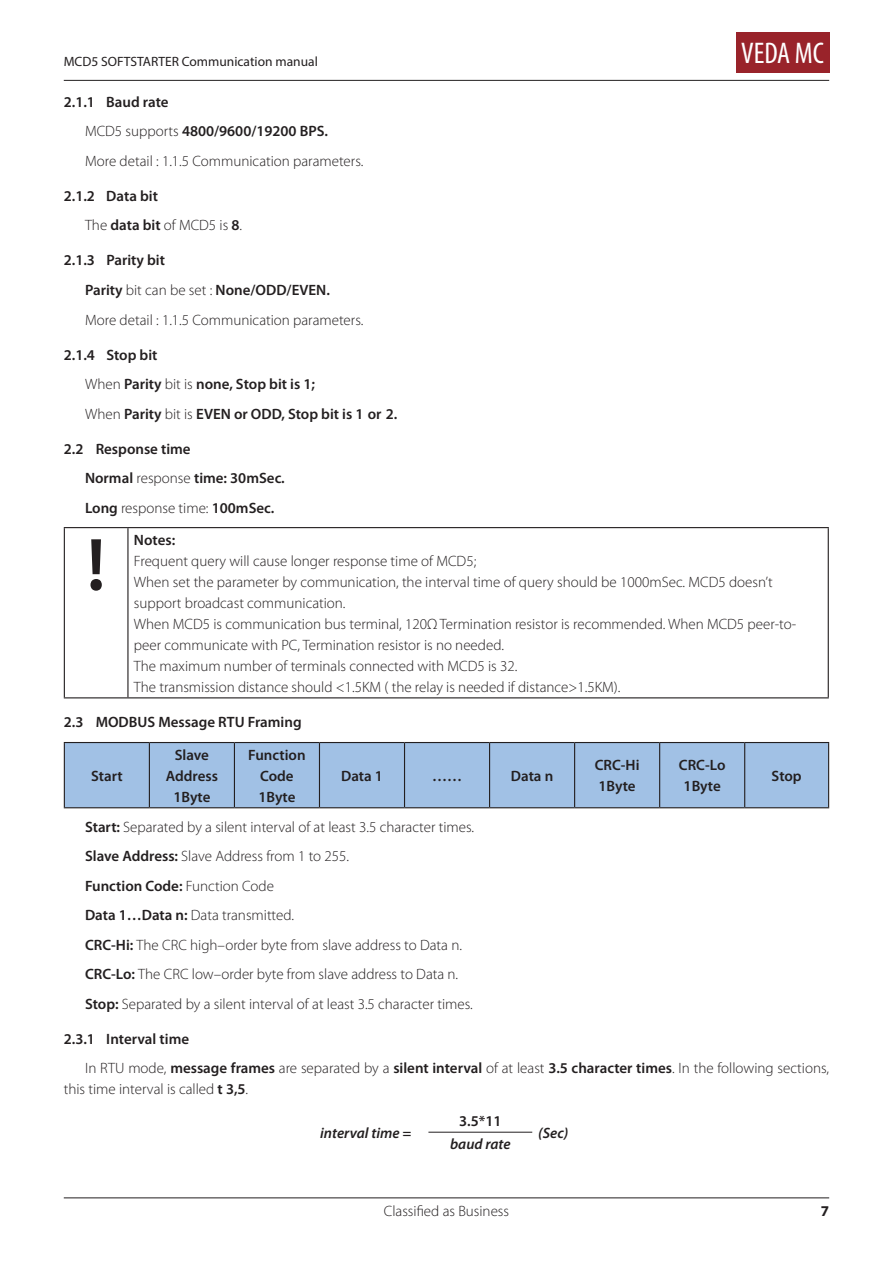
<style>
.page{position:relative;width:893px;height:1263px;background:#fff}
.page>*{position:absolute;margin:0;border:0;box-sizing:border-box;transform-origin:0 0}
.t1{font:600 75px "Myriad Pro";color:#231f20}
.t2{font:condensed 30px "Myriad Pro";color:#fff}
.t3{font:300 15px/29.5px "Myriad Pro";color:#231f20}
.t4{font:600 15px/29.5px "Myriad Pro";color:#231f20}
.t5{font:italic 600 15px "Myriad Pro";color:#231f20}
.t6{font:700 15px "Myriad Pro";color:#231f20}
.t7{font:13.5px "Myriad Pro";color:#231f20}
.s1{font-weight:600}
.s2{font-weight:300}
</style>
<div class="page">
<div style="left:736px;top:32px;width:93px;height:40px;background:#99232a"></div>
<hr style="left:64px;top:80px;width:765px;height:1px;background:#231f20">
<hr style="left:64px;top:1197px;width:765px;height:1px;background:#231f20">
<hr style="left:64px;top:527px;width:64px;height:1px;background:#231f20">
<hr style="left:64px;top:528px;width:1px;height:169px;background:#231f20">
<hr style="left:128px;top:527px;width:701px;height:1px;background:#231f20">
<hr style="left:127px;top:528px;width:2px;height:169px;background:#231f20">
<hr style="left:828px;top:528px;width:1px;height:169px;background:#231f20">
<hr style="left:64px;top:697px;width:64px;height:1px;background:#231f20">
<hr style="left:128px;top:697px;width:701px;height:1px;background:#231f20">
<div style="left:65px;top:743px;width:763px;height:64px;background:#a1c1e5"></div>
<hr style="left:64px;top:742px;width:85px;height:1px;background:#231f20">
<hr style="left:64px;top:743px;width:1px;height:64px;background:#231f20">
<hr style="left:149px;top:742px;width:85px;height:1px;background:#231f20">
<hr style="left:149px;top:743px;width:1px;height:64px;background:#231f20">
<hr style="left:234px;top:742px;width:85px;height:1px;background:#231f20">
<hr style="left:234px;top:743px;width:1px;height:64px;background:#231f20">
<hr style="left:319px;top:742px;width:85px;height:1px;background:#231f20">
<hr style="left:319px;top:743px;width:1px;height:64px;background:#231f20">
<hr style="left:404px;top:742px;width:86px;height:1px;background:#231f20">
<hr style="left:404px;top:743px;width:1px;height:64px;background:#231f20">
<hr style="left:490px;top:742px;width:85px;height:1px;background:#231f20">
<hr style="left:489px;top:743px;width:1px;height:64px;background:#231f20">
<hr style="left:575px;top:742px;width:85px;height:1px;background:#231f20">
<hr style="left:574px;top:743px;width:1px;height:64px;background:#231f20">
<hr style="left:660px;top:742px;width:85px;height:1px;background:#231f20">
<hr style="left:659px;top:743px;width:1px;height:64px;background:#231f20">
<hr style="left:745px;top:742px;width:84px;height:1px;background:#231f20">
<hr style="left:744px;top:743px;width:1px;height:64px;background:#231f20">
<hr style="left:828px;top:743px;width:1px;height:64px;background:#231f20">
<hr style="left:64px;top:807px;width:85px;height:1px;background:#231f20">
<hr style="left:149px;top:807px;width:85px;height:1px;background:#231f20">
<hr style="left:234px;top:807px;width:85px;height:1px;background:#231f20">
<hr style="left:319px;top:807px;width:85px;height:1px;background:#231f20">
<hr style="left:404px;top:807px;width:86px;height:1px;background:#231f20">
<hr style="left:490px;top:807px;width:85px;height:1px;background:#231f20">
<hr style="left:575px;top:807px;width:85px;height:1px;background:#231f20">
<hr style="left:660px;top:807px;width:85px;height:1px;background:#231f20">
<hr style="left:745px;top:807px;width:84px;height:1px;background:#231f20">
<hr style="left:428px;top:1132px;width:104px;height:1px;background:#231f20">
<p class="t7" style="left:64px;top:53px;width:256px">MCD5 SOFTSTARTER Communication manual</p>
<h2 class="t2" style="left:741px;top:35px;width:84px">VEDA MC</h2>
<p class="t3" style="left:85px;top:87px;width:280px;text-indent:-21px"><span class="s1">2.1.1 Baud rate<br></span>MCD5 supports <span class="s1">4800/9600/19200 BPS.<br></span>More detail : 1.1.5 Communication parameters.</p>
<p class="t4" style="left:85px;top:181px;width:159px;text-indent:-21px">2.1.2 Data bit<br><span class="s2">The</span> data bit <span class="s2">of MCD5 is</span> 8<span class="s2">.</span></p>
<p class="t3" style="left:85px;top:246px;width:280px;text-indent:-21px"><span class="s1">2.1.3 Parity bit<br>Parity</span> bit can be set : <span class="s1">None/ODD/EVEN.<br></span>More detail : 1.1.5 Communication parameters.</p>
<p class="t4" style="left:85px;top:340px;width:314px;text-indent:-21px">2.1.4 Stop bit<br><span class="s2">When</span> Parity <span class="s2">bit is</span> none, Stop bit is 1;<br><span class="s2">When</span> Parity <span class="s2">bit is</span> EVEN or ODD, Stop bit is 1 or 2.</p>
<p class="t4" style="left:85px;top:434px;width:201px;text-indent:-21px">2.2 Response time<br>Normal <span class="s2">response</span> time: 30mSec.<br>Long <span class="s2">response time:</span> 100mSec.</p>
<h1 class="t1" style="left:87px;top:523px;width:20px">!</h1>
<p class="t4" style="left:134px;top:525px;width:43px">Notes:</p>
<p class="t3" style="left:134px;top:551px;width:664px;line-height:21px">Frequent query will cause longer response time of MCD5;<br>When set the parameter by communication, the interval time of query should be 1000mSec. MCD5 doesn’t support broadcast communication.<br>When MCD5 is communication bus terminal, 120Ω Termination resistor is recommended. When MCD5 peer-to&shy;peer communicate with PC, Termination resistor is no needed.<br>The maximum number of terminals connected with MCD5 is 32.<br>The transmission distance should &lt;1.5KM ( the relay is needed if distance&gt;1.5KM).</p>
<p class="t4" style="left:64px;top:708px;width:239px">2.3 MODBUS Message RTU Framing</p>
<p class="t4" style="left:91px;top:761px;width:33px">Start</p>
<p class="t4" style="left:166px;top:744px;width:54px;line-height:21px;text-align:center">Slave<br>Address<br>1Byte</p>
<p class="t4" style="left:248px;top:744px;width:59px;line-height:21px;text-align:center">Function<br>Code<br>1Byte</p>
<p class="t4" style="left:341px;top:761px;width:43px">Data 1</p>
<p class="t4" style="left:432px;top:761px;width:31px">……</p>
<p class="t4" style="left:511px;top:761px;width:44px">Data n</p>
<p class="t4" style="left:595px;top:755px;width:46px;line-height:21px">CRC-Hi<br>1Byte</p>
<p class="t4" style="left:679px;top:755px;width:48px;line-height:21px;text-align:center">CRC-Lo<br>1Byte</p>
<p class="t4" style="left:772px;top:761px;width:32px">Stop</p>
<p class="t3" style="left:85px;top:812px;width:391px"><span class="s1">Start:</span> Separated by a silent interval of at least 3.5 character times.<br><span class="s1">Slave Address:</span> Slave Address from 1 to 255.<br><span class="s1">Function Code:</span> Function Code<br><span class="s1">Data 1…Data n:</span> Data transmitted.<br><span class="s1">CRC-Hi:</span> The CRC high–order byte from slave address to Data n.<br><span class="s1">CRC-Lo:</span> The CRC low–order byte from slave address to Data n.<br><span class="s1">Stop:</span> Separated by a silent interval of at least 3.5 character times.</p>
<p class="t4" style="left:85px;top:1024px;width:745px;text-indent:-21px">2.3.1 Interval time<br><span class="s2">In RTU mode,</span> message frames <span class="s2">are separated by a</span> silent interval <span class="s2">of at least</span> 3.5 character times<span class="s2">. In the following sections,</span></p>
<p class="t3" style="left:64px;top:1075px;width:186px">this time interval is called <span class="s1">t 3,5</span>.</p>
<p class="t5" style="left:320px;top:1124px;width:93px">interval time =</p>
<p class="t4" style="left:459px;top:1106px;width:44px">3.5*11</p>
<p class="t5" style="left:538px;top:1124px;width:32px">(Sec)</p>
<p class="t5" style="left:450px;top:1136px;width:62px">baud rate</p>
<p class="t3" style="left:384px;top:1196px;width:127px">Classified as Business</p>
<p class="t6" style="left:821px;top:1201px;width:10px">7</p>
</div>
